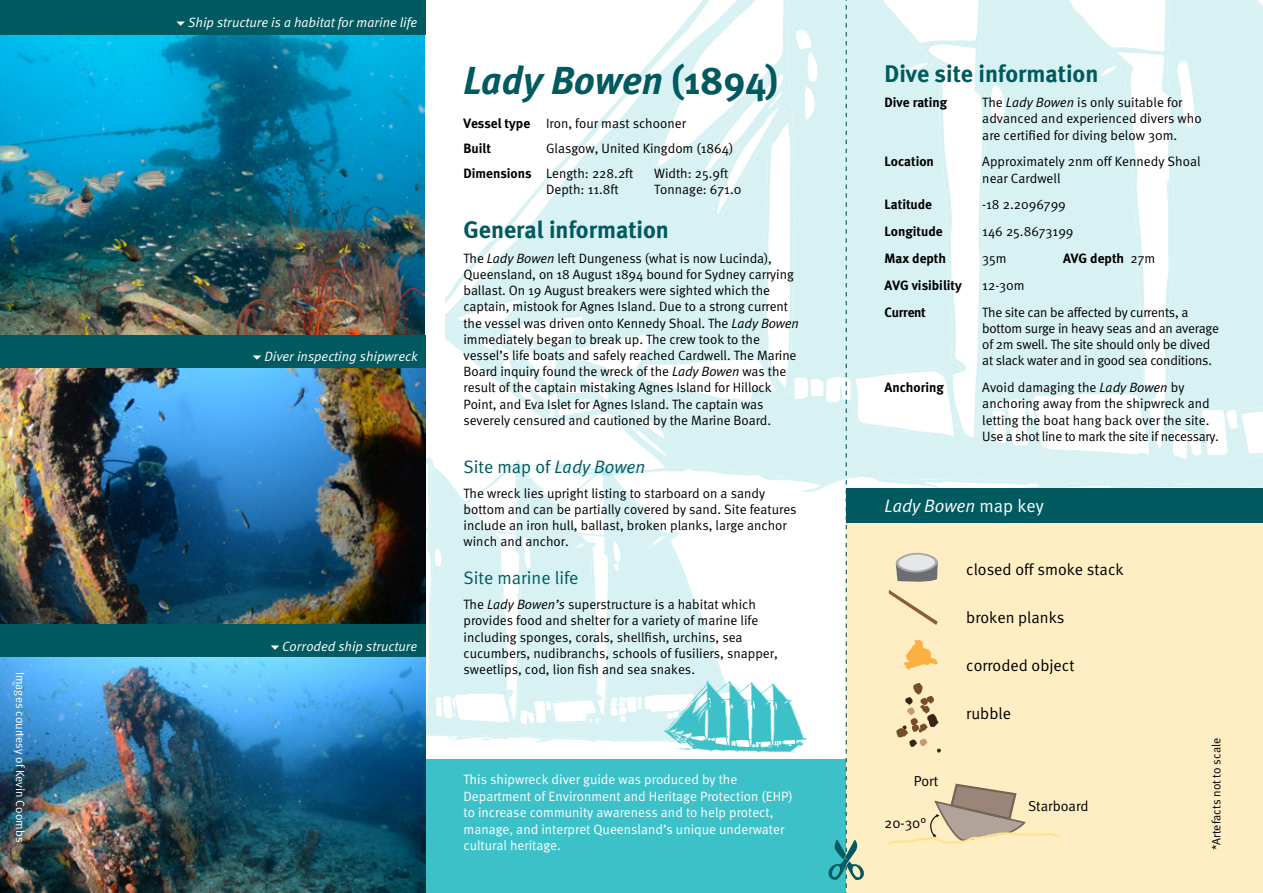
<style>
.page{position:relative;width:1263px;height:893px;background:#fff}
.page>*{position:absolute;margin:0;border:0;box-sizing:border-box;transform-origin:0 0}
.t1{font:italic 700 39px "Meta";color:#005a5f}
.t2{font:24px "Meta Bold LF";color:#005a5f}
.t3{font:18px "Meta Normal";color:#005a5f}
.t4{font:italic 18px "Meta Normal";color:#fff}
.t5{font:16.2px "Meta Normal";color:#000}
.t6{font:14.4px "Meta Normal";color:#000}
.t7{font:13.5px/16.2px "Meta Normal";color:#000}
.t8{font:13.5px/16.5px "Meta Normal";color:#fff}
.t9{font:13.5px/16.2px "Meta Normal";letter-spacing:-.02em;color:#000}
.t10{font:italic 13.5px "Meta Normal";color:#fff}
.t11{font:13.5px "Meta Bold LF";color:#000}
.t12{font:700 13.5px "Meta";color:#000}
.t13{font:13.5px "Meta Bold LF";letter-spacing:-.02em;color:#000}
.t14{font:12px "Meta Normal";color:#fff}
.t15{font:12px "Meta Normal";color:#000}
.s1{font-style:normal}
.s2{font-family:"Meta Bold LF"}
.s3{font-style:italic}
.s4{font-family:"Meta Normal"}
</style>
<div class="page">
<svg style="left:446px;top:0;width:817px;height:492px;fill:#d8f2f4"></svg>
<svg style="left:596px;top:382px;width:4px;height:4px"></svg>
<svg style="left:1230px;top:414px;width:4px;height:9px"></svg>
<svg style="left:425px;top:455px;width:315px;height:289px"></svg>
<svg style="left:425px;top:459px;width:312px;height:282px;fill:#d8f2f4"></svg>
<svg style="left:652px;top:536px;width:13px;height:9px"></svg>
<div style="left:407px;top:759px;width:467px;height:134px;background:#3cc1c8"></div>
<img style="left:0;top:657px;width:425px;height:236px">
<img style="left:0;top:368px;width:425px;height:256px">
<img style="left:0;top:34px;width:424px;height:301px">
<div style="left:0;top:624px;width:425px;height:33px;background:#005a5f"></div>
<div style="left:846px;top:500px;width:417px;height:393px;background:#ffeec4"></div>
<div style="left:846px;top:488px;width:417px;height:34px;background:#005a5f"></div>
<svg style="left:828px;top:0;width:36px;height:893px"></svg>
<div style="left:0;top:0;width:425px;height:34px;background:#005a5f"></div>
<div style="left:0;top:335px;width:425px;height:33px;background:#005a5f"></div>
<svg style="left:887px;top:784px;width:172px;height:62px"></svg>
<svg style="left:889px;top:590px;width:49px;height:35px"></svg>
<svg style="left:896px;top:552px;width:42px;height:30px"></svg>
<svg style="left:903px;top:640px;width:35px;height:30px"></svg>
<svg style="left:896px;top:683px;width:45px;height:70px"></svg>
<svg style="left:664px;top:681px;width:143px;height:71px"></svg>
<p class="t14" style="left:27px;top:671px;width:172px;rotate:90deg">Images courtesy of Kevin Coombs</p>
<p class="t10" style="left:188px;top:14px;width:231px">Ship structure is a habitat for marine life</p>
<p class="t10" style="left:264px;top:349px;width:154px">Diver inspecting shipwreck</p>
<p class="t10" style="left:282px;top:638px;width:137px">Corroded ship structure</p>
<h1 class="t1" style="left:463px;top:57px;width:316px">Lady Bowen <span class="s1">(1894)</span></h1>
<p class="t7" style="left:463px;top:115px;width:224px"><span class="s2">Vessel type</span> Iron, four mast schooner</p>
<p class="t11" style="left:463px;top:140px;width:29px">Built</p>
<p class="t7" style="left:463px;top:135px;width:271px;line-height:25px;text-indent:82px">Glasgow, United Kingdom (1864)<br><span class="s2">Dimensions</span> Length: 228.2ft</p>
<p class="t7" style="left:654px;top:165px;width:76px">Width: 25.9ft</p>
<p class="t7" style="left:546px;top:181px;width:74px">Depth: 11.8ft</p>
<p class="t7" style="left:654px;top:181px;width:89px">Tonnage: 671.0</p>
<h2 class="t2" style="left:463px;top:215px;width:207px">General information</h2>
<p class="t7" style="left:463px;top:250px;width:337px">The <span class="s3">Lady Bowen</span> left Dungeness (what is now Lucinda), Queensland, on 18 August 1894 bound for Sydney carrying ballast. On 19 August breakers were sighted which the captain, mistook for Agnes Island. Due to a strong current the vessel was driven onto Kennedy Shoal. The <span class="s3">Lady Bowen </span>immediately began to break up. The crew took to the vessel’s life boats and safely reached Cardwell. The Marine Board inquiry found the wreck of the <span class="s3">Lady Bowen</span> was the result of the captain mistaking Agnes Island for Hillock Point, and Eva Islet for Agnes Island. The captain was severely censured and cautioned by the Marine Board.</p>
<h3 class="t3" style="left:463px;top:456px;width:183px">Site map of <span class="s3">Lady Bowen</span></h3>
<p class="t7" style="left:463px;top:485px;width:335px">The wreck lies upright listing to starboard on a sandy bottom and can be partially covered by sand. Site features include an iron hull, ballast, broken planks, large anchor winch and anchor.</p>
<h3 class="t3" style="left:463px;top:568px;width:116px">Site marine life</h3>
<p class="t7" style="left:463px;top:596px;width:316px">The <span class="s3">Lady Bowen’s</span> superstructure is a habitat which provides food and shelter for a variety of marine life including sponges, corals, shellfish, urchins, sea cucumbers, nudibranchs, schools of fusiliers, snapper, sweetlips, cod, lion fish and sea snakes.</p>
<p class="t8" style="left:463px;top:771px;width:331px">This shipwreck diver guide was produced by the Department of Environment and Heritage Protection (EHP) to increase community awareness and to help protect, manage, and interpret Queensland’s unique underwater cultural heritage.</p>
<h2 class="t2" style="left:884px;top:60px;width:215px">Dive site information</h2>
<p class="t11" style="left:884px;top:94px;width:64px">Dive rating</p>
<p class="t7" style="left:982px;top:94px;width:221px">The <span class="s3">Lady Bowen</span> is only suitable for advanced and experienced divers who are certified for diving below 30m.</p>
<p class="t11" style="left:884px;top:154px;width:51px">Location</p>
<p class="t7" style="left:982px;top:153px;width:220px">Approximately 2nm off Kennedy Shoal near Cardwell</p>
<p class="t12" style="left:884px;top:197px;width:49px">Latitude</p>
<p class="t7" style="left:982px;top:196px;width:85px">-18 2.2096799</p>
<p class="t12" style="left:884px;top:223px;width:60px">Longitude</p>
<p class="t7" style="left:982px;top:223px;width:93px">146 25.8673199</p>
<p class="t11" style="left:884px;top:250px;width:63px">Max depth</p>
<p class="t7" style="left:982px;top:250px;width:26px">35m</p>
<p class="t11" style="left:1063px;top:250px;width:94px">AVG depth <span class="s4">27m</span></p>
<p class="t11" style="left:884px;top:277px;width:79px">AVG visibility</p>
<p class="t7" style="left:982px;top:277px;width:44px">12-30m</p>
<p class="t13" style="left:884px;top:304px;width:43px">Current</p>
<p class="t9" style="left:982px;top:304px;width:238px">The site can be affected by currents, a bottom surge in heavy seas and an average of 2m swell. The site should only be dived at slack water and in good sea conditions.</p>
<p class="t11" style="left:884px;top:379px;width:61px">Anchoring</p>
<p class="t7" style="left:982px;top:379px;width:238px">Avoid damaging the <span class="s3">Lady Bowen</span> by anchoring away from the shipwreck and letting the boat hang back over the site.<br>Use a shot line to mark the site if necessary.</p>
<h3 class="t4" style="left:884px;top:496px;width:161px">Lady Bowen <span class="s1">map key</span></h3>
<p class="t5" style="left:966px;top:560px;width:159px">closed off smoke stack</p>
<p class="t5" style="left:966px;top:608px;width:100px">broken planks</p>
<p class="t6" style="left:914px;top:773px;width:26px">Port</p>
<p class="t6" style="left:884px;top:814px;width:43px">20-30°</p>
<p class="t5" style="left:966px;top:656px;width:110px">corroded object</p>
<p class="t5" style="left:966px;top:704px;width:46px">rubble</p>
<p class="t6" style="left:1028px;top:798px;width:62px">Starboard</p>
<p class="t15" style="left:1209px;top:850px;width:114px;rotate:-90deg">*Artefacts not to scale</p>
</div>
